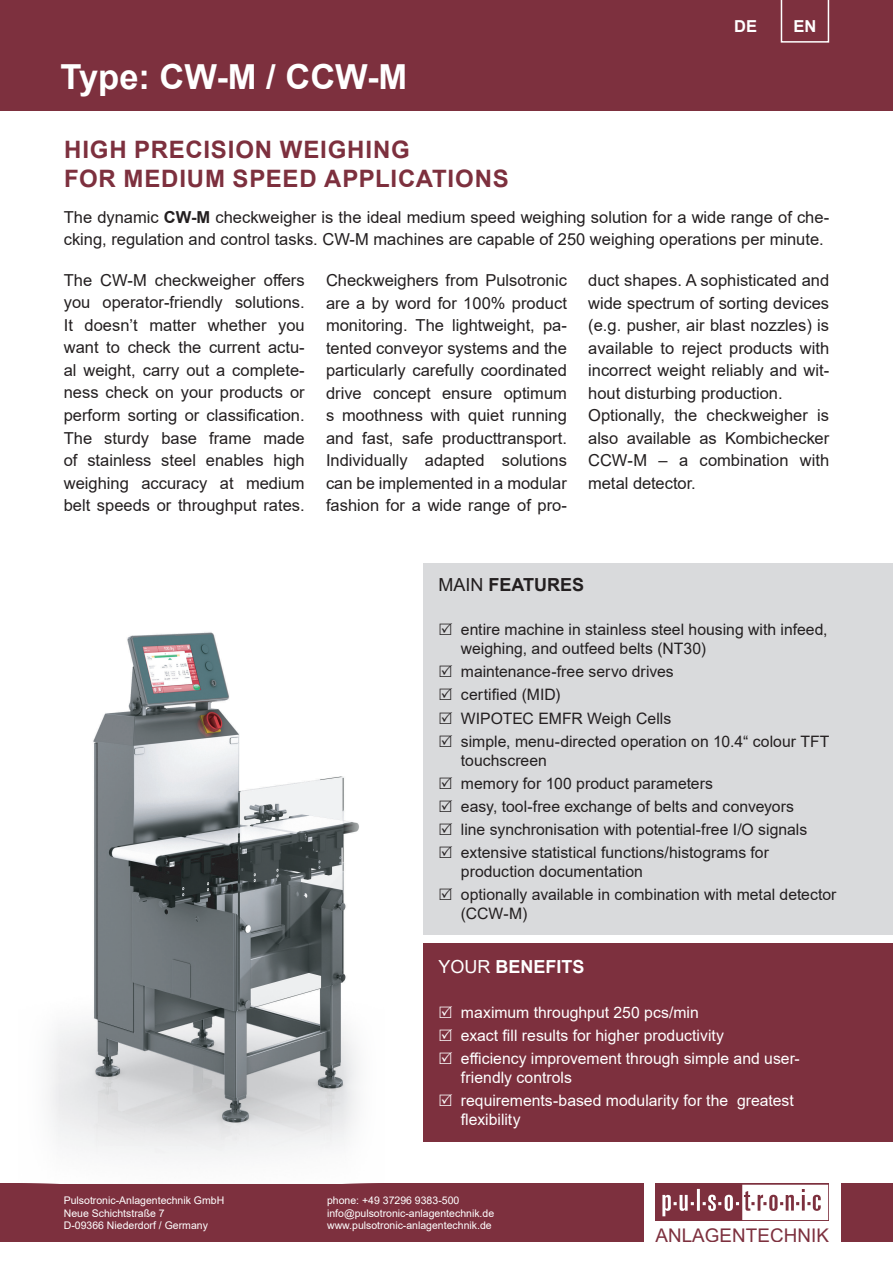
<style>
.page{position:relative;width:893px;height:1263px;background:#fff}
.page>*{position:absolute;margin:0;border:0;box-sizing:border-box;transform-origin:0 0}
.t1{font:700 34.5px "Arial";color:#fff}
.t2{font:700 24px/28.8px "Arial";letter-spacing:.035em;color:#7d303e}
.t3{font:18.75px "Arial";letter-spacing:.005em;color:#7d303e}
.t4{font:700 18px "Arial";color:#231f20}
.t5{font:700 18px "Arial";color:#fff}
.t6{font:16.5px/22.5px "Arial";color:#231f20}
.t7{font:700 16.5px "Arial";color:#fff}
.t8{font:15.75px/23.1px "Arial";color:#231f20}
.t9{font:15.75px/23.1px "Arial";color:#fff}
.t10{font:10.5px/12.6px "Arial";color:#fff}
.s1{font-weight:700}
.s2{font-weight:400}
</style>
<div class="page">
<div style="left:655px;top:1184px;width:174px;height:37px;background:#7d303e"></div>
<svg style="left:662px;top:1185px;width:166px;height:35px"></svg>
<div style="left:0;top:0;width:893px;height:111px;background:#7d303e"></div>
<svg style="left:781px;top:0;width:48px;height:43px"></svg>
<div style="left:841px;top:1183px;width:52px;height:59px;background:#7d303e"></div>
<div style="left:0;top:1183px;width:643px;height:59px;background:#7d303e"></div>
<div style="left:423px;top:564px;width:470px;height:371px;background:#d9dadc"></div>
<div style="left:423px;top:943px;width:470px;height:198px;background:#7d303e"></div>
<img style="left:25px;top:632px;width:352px;height:552px">
<h1 class="t1" style="left:61px;top:53px;width:348px">Type: CW-M / CCW-M</h1>
<p class="t7" style="left:734px;top:15px;width:24px">DE</p>
<p class="t7" style="left:793px;top:15px;width:24px">EN</p>
<h2 class="t2" style="left:64px;top:135px;width:446px">HIGH PRECISION WEIGHING<br>FOR MEDIUM SPEED APPLICATIONS</h2>
<p class="t6" style="left:64px;top:205px;width:767px">The dynamic <span class="s1">CW-M</span> checkweigher is the ideal medium speed weighing solution for a wide range of che&shy;cking, regulation and control tasks. CW-M machines are capable of 250 weighing operations per minute.</p>
<p class="t6" style="left:64px;top:269px;width:242px;text-align:justify">The CW-M checkweigher offers you operator-friendly solutions.<br>It doesn’t matter whether you want to check the current actu&shy;al weight, carry out a complete&shy;ness check on your products or perform sorting or classification.<br>The sturdy base frame made of stainless steel enables high weighing accuracy at medium belt speeds or throughput rates.</p>
<p class="t6" style="left:326px;top:269px;width:242px;text-align:justify">Checkweighers from Pulsotronic are a by word for 100% product monitoring. The lightweight, pa&shy;tented conveyor systems and the particularly carefully coordinated drive concept ensure optimum s moothness with quiet running and fast, safe producttransport.<br>Individually adapted solutions can be implemented in a modular fashion for a wide range of pro-</p>
<p class="t6" style="left:588px;top:269px;width:242px">duct shapes. A sophisticated and wide spectrum of sorting devices (e.g. pusher, air blast nozzles) is available to reject products with incorrect weight reliably and wit&shy;hout disturbing production.<br>Optionally, the checkweigher is also available as Kombichecker<br>CCW-M – a combination with metal detector.</p>
<p class="t4" style="left:438px;top:571px;width:147px"><span class="s2">MAIN</span> FEATURES</p>
<p class="t8" style="left:461px;top:620px;width:368px;line-height:18.9px">entire machine in stainless steel housing with infeed, weighing, and outfeed belts (NT30)</p>
<p class="t8" style="left:461px;top:660px;width:370px">maintenance-free servo drives<br>certified (MID)<br>WIPOTEC EMFR Weigh Cells<br>simple, menu-directed operation on 10.4“ colour TFT</p>
<p class="t8" style="left:461px;top:748px;width:348px">touchscreen<br>memory for 100 product parameters<br>easy, tool-free exchange of belts and conveyors line synchronisation with potential-free I/O signals extensive statistical functions/histograms for</p>
<p class="t8" style="left:461px;top:860px;width:377px">production documentation<br>optionally available in combination with metal detector</p>
<p class="t8" style="left:461px;top:902px;width:68px">(CCW-M)</p>
<p class="t5" style="left:438px;top:954px;width:148px"><span class="s2">YOUR</span> BENEFITS</p>
<p class="t9" style="left:461px;top:1001px;width:340px">maximum throughput 250 pcs/min<br>exact fi ll results for higher productivity<br>efficiency improvement through simple and user-</p>
<p class="t9" style="left:461px;top:1066px;width:334px">friendly controls<br>requirements-based modularity for the greatest</p>
<p class="t9" style="left:461px;top:1108px;width:61px">flexibility</p>
<p class="t10" style="left:64px;top:1194px;width:162px">Pulsotronic-Anlagentechnik GmbH<br>Neue Schichtstraße 7<br>D-09366 Niederdorf / Germany</p>
<p class="t10" style="left:327px;top:1194px;width:169px">phone: +49 37296 9383-500 info@pulsotronic-anlagentechnik.de www.pulsotronic-anlagentechnik.de</p>
<p class="t3" style="left:655px;top:1222px;width:175px">ANLAGENTECHNIK</p>
</div>
